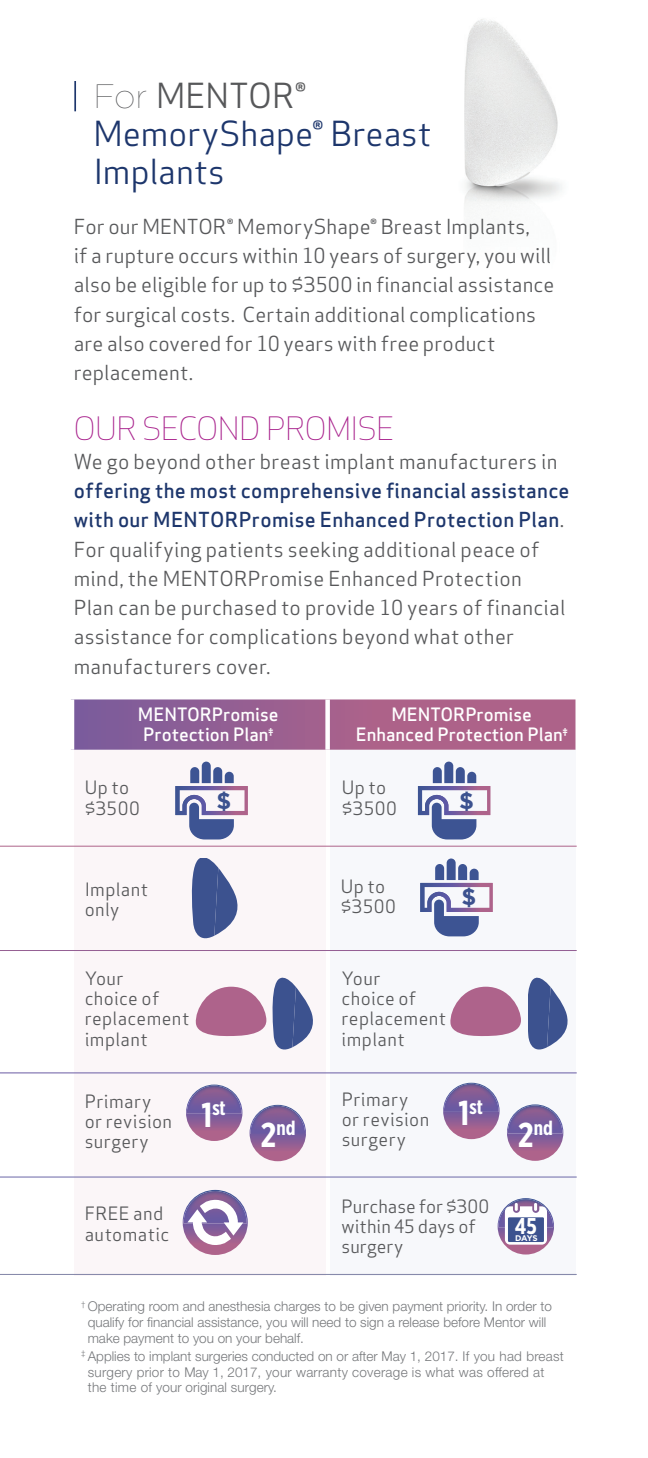
<style>
.page{position:relative;width:648px;height:1458px;background:#fff}
.page>*{position:absolute;margin:0;border:0;box-sizing:border-box;transform-origin:0 0}
.t1{font:33.75px/38.2px "Apex Sans";color:#1d366c}
.t2{font:300 31.5px "Apex Sans";color:#a8218c}
.t3{font:700 22.95px "Gotham";color:#3c528f}
.t4{font:700 22.72px "Gotham X Narrow";color:#fff}
.t5{font:20.25px/29.2px "Apex Sans";letter-spacing:.01em;color:#57585a}
.t6{font:700 20.03px "Gotham X Narrow";letter-spacing:-.005em;color:#fff}
.t7{font:18px/20.2px "Apex Sans";letter-spacing:.02em;color:#57585a}
.t8{font:500 18px/20.2px "Apex Sans";color:#fff}
.t9{font:18px/20.2px "Apex Sans";color:#57585a}
.t10{font:300 13.5px/15.8px "Helvetica Neue LT Std";color:#76787b}
.t11{font:700 8.1px "Gotham";color:#fff}
.s1{font-family:"Gotham";font-weight:100;color:#57585a}
.s2{color:#57585a}
.s3{font-weight:500;color:#1d366c}
.s4{font-size:34.43px}
</style>
<div class="page">
<div style="left:74px;top:750px;width:251px;height:526px;background:#fbf6f8"></div>
<div style="left:330px;top:750px;width:246px;height:526px;background:#f7f8fb"></div>
<svg style="left:74px;top:699px;width:502px;height:51px;background:#9e6290"></svg>
<div style="left:325px;top:699px;width:5px;height:51px;background:#fff"></div>
<svg style="left:191px;top:859px;width:47px;height:80px"></svg>
<hr style="left:0;top:846px;width:577px;height:1px;background:#fff">
<hr style="left:0;top:950px;width:577px;height:1px;background:#fff">
<hr style="left:0;top:1073px;width:577px;height:1px;background:#fff">
<hr style="left:0;top:1177px;width:577px;height:1px;background:#fff">
<hr style="left:0;top:1274px;width:577px;height:1px;background:#fff">
<svg style="left:186px;top:1085px;width:56px;height:56px"></svg>
<img style="left:187px;top:1086px;width:55px;height:28px">
<svg style="left:250px;top:1105px;width:56px;height:56px"></svg>
<img style="left:250px;top:1106px;width:55px;height:28px">
<svg style="left:498px;top:1198px;width:56px;height:57px"></svg>
<div style="left:508px;top:1217px;width:36px;height:25px;background:#3c528f"></div>
<svg style="left:183px;top:1190px;width:65px;height:65px"></svg>
<svg style="left:195px;top:977px;width:118px;height:73px"></svg>
<svg style="left:528px;top:977px;width:40px;height:73px"></svg>
<svg style="left:450px;top:987px;width:71px;height:50px"></svg>
<svg style="left:443px;top:1083px;width:57px;height:56px"></svg>
<img style="left:444px;top:1084px;width:55px;height:28px">
<svg style="left:507px;top:1104px;width:56px;height:57px"></svg>
<img style="left:508px;top:1105px;width:54px;height:29px">
<svg style="left:175px;top:762px;width:73px;height:77px"></svg>
<svg style="left:418px;top:762px;width:72px;height:77px"></svg>
<svg style="left:420px;top:859px;width:73px;height:77px"></svg>
<img style="left:464px;top:19px;width:98px;height:185px">
<hr style="left:74px;top:81px;width:2px;height:30px;background:#1d366c">
<h1 class="t1" style="left:93px;top:73px;width:340px"><span class="s1">For</span> <span class="s2">MENTOR®<br></span>MemoryShape® Breast<br>Implants</h1>
<p class="t5" style="left:74px;top:210px;width:482px">For our MENTOR® MemoryShape® Breast Implants,<br>if a rupture occurs within 10 years of surgery, you will also be eligible for up to $3500 in financial assistance for surgical costs. Certain additional complications are also covered for 10 years with free product replacement.</p>
<h2 class="t2" style="left:74px;top:408px;width:322px">OUR SECOND PROMISE</h2>
<p class="t5" style="left:74px;top:445px;width:485px">We go beyond other breast implant manufacturers in</p>
<p class="t5" style="left:74px;top:474px;width:497px"><span class="s3">offering the most comprehensive financial assistance with our MENTORPromise Enhanced Protection Plan</span>.<br>For qualifying patients seeking additional peace of mind, the MENTORPromise Enhanced Protection<br>Plan can be purchased to provide 10 years of financial assistance for complications beyond what other manufacturers cover.</p>
<p class="t8" style="left:138px;top:702px;width:142px">MENTORPromise<br>Protection Plan<sup>‡</sup></p>
<p class="t8" style="left:356px;top:702px;width:213px;text-align:center">MENTORPromise<br>Enhanced Protection Plan<sup>‡</sup></p>
<p class="t7" style="left:85px;top:776px;width:57px">Up to $3500</p>
<p class="t3" style="left:459px;top:785px;width:16px">$</p>
<p class="t7" style="left:342px;top:776px;width:57px">Up to $3500</p>
<p class="t3" style="left:217px;top:785px;width:16px">$</p>
<p class="t7" style="left:85px;top:877px;width:65px">Implant only</p>
<p class="t7" style="left:341px;top:874px;width:57px">Up to $3500</p>
<p class="t3" style="left:462px;top:882px;width:16px">$</p>
<p class="t7" style="left:85px;top:966px;width:106px">Your<br>choice of replacement implant</p>
<p class="t7" style="left:342px;top:966px;width:106px">Your<br>choice of replacement implant</p>
<p class="t7" style="left:85px;top:1089px;width:89px">Primary or revision surgery</p>
<p class="t6" style="left:202px;top:1096px;width:26px"><span class="s4">1</span>st</p>
<p class="t6" style="left:261px;top:1116px;width:36px"><span class="s4">2</span>nd</p>
<p class="t7" style="left:342px;top:1087px;width:89px">Primary or revision surgery</p>
<p class="t6" style="left:459px;top:1094px;width:26px"><span class="s4">1</span>st</p>
<p class="t7" style="left:85px;top:1202px;width:86px">FREE and automatic</p>
<p class="t9" style="left:342px;top:1194px;width:149px">Purchase for $300 within 45 days of surgery</p>
<p class="t6" style="left:518px;top:1116px;width:36px"><span class="s4">2</span>nd</p>
<p class="t4" style="left:515px;top:1212px;width:23px">45</p>
<p class="t11" style="left:515px;top:1233px;width:24px">DAYS</p>
<p class="t10" style="left:88px;top:1298px;width:466px;text-indent:-7px"><sup>†</sup> Operating room and anesthesia charges to be given payment priority. In order to qualify for nancial assistance, you will need to sign a release before Mentor will make payment to you on your behalf.</p>
<p class="t10" style="left:88px;top:1348px;width:478px;text-indent:-7px"><sup>‡</sup> Applies to implant surgeries conducted on or after May 1, 2017. If you had breast surgery prior to May 1, 2017, your warranty coverage is what was offered at the time of your original surgery.</p>
</div>
